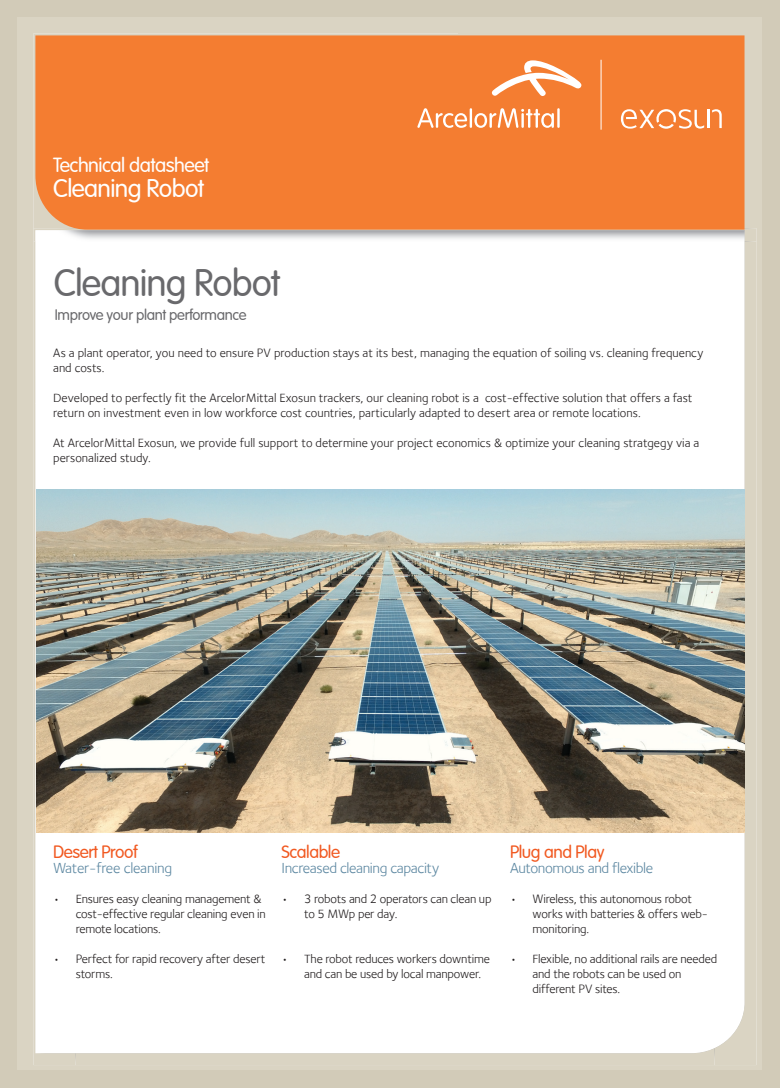
<style>
.page{position:relative;width:780px;height:1088px;background:#d2cbb8}
.page>*{position:absolute;margin:0;border:0;box-sizing:border-box;transform-origin:0 0}
.t1{font:300 37.5px "VAG Rounded";letter-spacing:-.025em;color:#69696c}
.t2{font:300 25px "VAG Rounded";letter-spacing:-.025em;color:#fff}
.t3{font:300 20px "VAG Rounded";letter-spacing:-.025em;color:#fff}
.t4{font:300 17.5px "VAG Rounded";letter-spacing:-.025em;color:#f15921}
.t5{font:15px "Foundry Sterling";letter-spacing:-.025em;color:#5c87a1}
.t6{font:300 15px "VAG Rounded";letter-spacing:-.025em;color:#69696c}
.t7{font:12.5px/15px "Foundry Sterling";letter-spacing:-.015em;color:#231f20}
</style>
<div class="page">
<div style="left:18px;top:18px;width:744px;height:1052px;background:#dad4c3"></div>
<img style="left:33px;top:242px;width:8px;height:823px">
<img style="left:714px;top:242px;width:31px;height:823px">
<div style="left:35px;top:242px;width:709px;height:811px;background:#fff"></div>
<img style="left:35px;top:230px;width:709px;height:12px">
<div style="left:35px;top:35px;width:709px;height:195px;background:#f47d31"></div>
<svg style="left:492px;top:60px;width:89px;height:36px;background:#f7a46f"></svg>
<hr style="left:469px;top:108px;width:3px;height:20px;background:#fff">
<svg style="left:417px;top:108px;width:50px;height:20px"></svg>
<hr style="left:557px;top:108px;width:2px;height:20px;background:#fff">
<svg style="left:474px;top:108px;width:80px;height:20px;background:#f7a775"></svg>
<svg style="left:621px;top:109px;width:100px;height:20px;background:#f6a16a"></svg>
<hr style="left:600px;top:60px;width:1px;height:70px;background:#fff">
<img style="left:36px;top:490px;width:708px;height:343px">
<h3 class="t3" style="left:53px;top:153px;width:158px">Technical datasheet</h3>
<h2 class="t2" style="left:53px;top:173px;width:153px">Cleaning Robot</h2>
<h1 class="t1" style="left:54px;top:261px;width:228px">Cleaning Robot</h1>
<p class="t6" style="left:55px;top:306px;width:193px">Improve your plant performance</p>
<p class="t7" style="left:53px;top:346px;width:651px">As a plant operator, you need to ensure PV production stays at its best, managing the equation of soiling vs. cleaning frequency and costs.</p>
<p class="t7" style="left:53px;top:391px;width:640px">Developed to perfectly fit the ArcelorMittal Exosun trackers, our cleaning robot is a cost-effective solution that offers a fast return on investment even in low workforce cost countries, particularly adapted to desert area or remote locations.</p>
<p class="t7" style="left:53px;top:436px;width:647px">At ArcelorMittal Exosun, we provide full support to determine your project economics &amp; optimize your cleaning stratgegy via a personalized study.</p>
<h3 class="t4" style="left:53px;top:842px;width:86px">Desert Proof</h3>
<p class="t5" style="left:53px;top:859px;width:120px">Water-free cleaning</p>
<p class="t7" style="left:76px;top:891px;width:192px;text-indent:-22px">• Ensures easy cleaning management &amp; cost-effective regular cleaning even in remote locations.</p>
<p class="t7" style="left:76px;top:951px;width:191px;text-indent:-22px">• Perfect for rapid recovery after desert storms.</p>
<h3 class="t4" style="left:281px;top:842px;width:60px">Scalable</h3>
<p class="t5" style="left:281px;top:859px;width:159px">Increased cleaning capacity</p>
<p class="t7" style="left:304px;top:891px;width:189px;text-indent:-22px">• 3 robots and 2 operators can clean up to 5 MWp per day.</p>
<p class="t7" style="left:304px;top:951px;width:187px;text-indent:-22px">• The robot reduces workers downtime and can be used by local manpower.</p>
<h3 class="t4" style="left:510px;top:842px;width:96px">Plug and Play</h3>
<p class="t5" style="left:510px;top:859px;width:145px">Autonomous and flexible</p>
<p class="t7" style="left:532px;top:891px;width:177px;text-indent:-22px">• Wireless, this autonomous robot works with batteries &amp; offers web&shy;monitoring.</p>
<p class="t7" style="left:532px;top:951px;width:186px;text-indent:-22px">• Flexible, no additional rails are needed and the robots can be used on different PV sites.</p>
</div>
